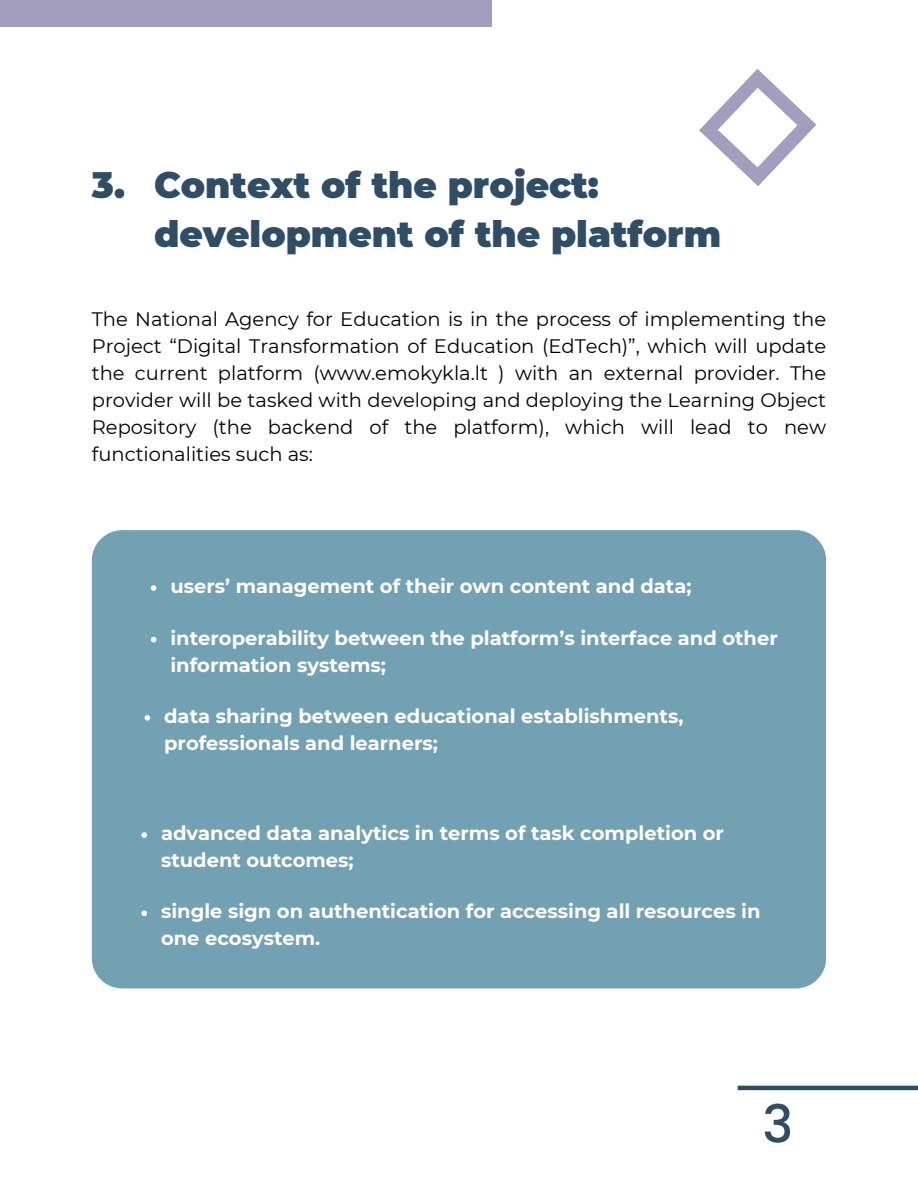
<style>
.page{position:relative;width:918px;height:1188px;background:#fff}
.page>*{position:absolute;margin:0;border:0;box-sizing:border-box;transform-origin:0 0}
.t1{font:500 52.2px "Poppins";color:#2f4d64}
.t2{font:900 36px/49.5px "Montserrat";color:#2f4d64}
.t3{font:19.5px/27px "Montserrat";color:#000;text-align:justify}
.t4{font:700 19.5px/27px "Montserrat";color:#fff}
</style>
<div class="page">
<div style="left:92px;top:530px;width:734px;height:458px;background:#73a1b4;border-radius:30px"></div>
<svg style="left:151px;top:585px;width:5px;height:6px"></svg>
<svg style="left:151px;top:637px;width:5px;height:5px"></svg>
<svg style="left:145px;top:715px;width:5px;height:6px"></svg>
<hr style="left:738px;top:1086px;width:180px;height:4px;background:#2f4d64">
<svg style="left:141px;top:832px;width:6px;height:6px"></svg>
<svg style="left:141px;top:910px;width:6px;height:6px"></svg>
<svg style="left:699px;top:69px;width:118px;height:117px"></svg>
<div style="left:0;top:0;width:491px;height:26px;background:#a39ebd"></div>
<p class="t2" style="left:92px;top:160px;width:35px">3.</p>
<p class="t2" style="left:154px;top:160px;width:569px">Context of the project: development of the platform</p>
<p class="t3" style="left:92px;top:306px;width:736px">The National Agency for Education is in the process of implementing the Project “Digital Transformation of Education (EdTech)”, which will update the current platform (www.emokykla.lt ) with an external provider. The provider will be tasked with developing and deploying the Learning Object Repository (the backend of the platform), which will lead to new functionalities such as:</p>
<p class="t4" style="left:170px;top:573px;width:523px">users’ management of their own content and data;</p>
<p class="t4" style="left:170px;top:624px;width:609px">interoperability between the platform’s interface and other information systems;</p>
<p class="t4" style="left:164px;top:702px;width:521px">data sharing between educational establishments, professionals and learners;</p>
<p class="t4" style="left:161px;top:820px;width:564px">advanced data analytics in terms of task completion or student outcomes;</p>
<p class="t4" style="left:161px;top:898px;width:601px">single sign on authentication for accessing all resources in one ecosystem.</p>
<p class="t1" style="left:762px;top:1088px;width:33px">3</p>
</div>
